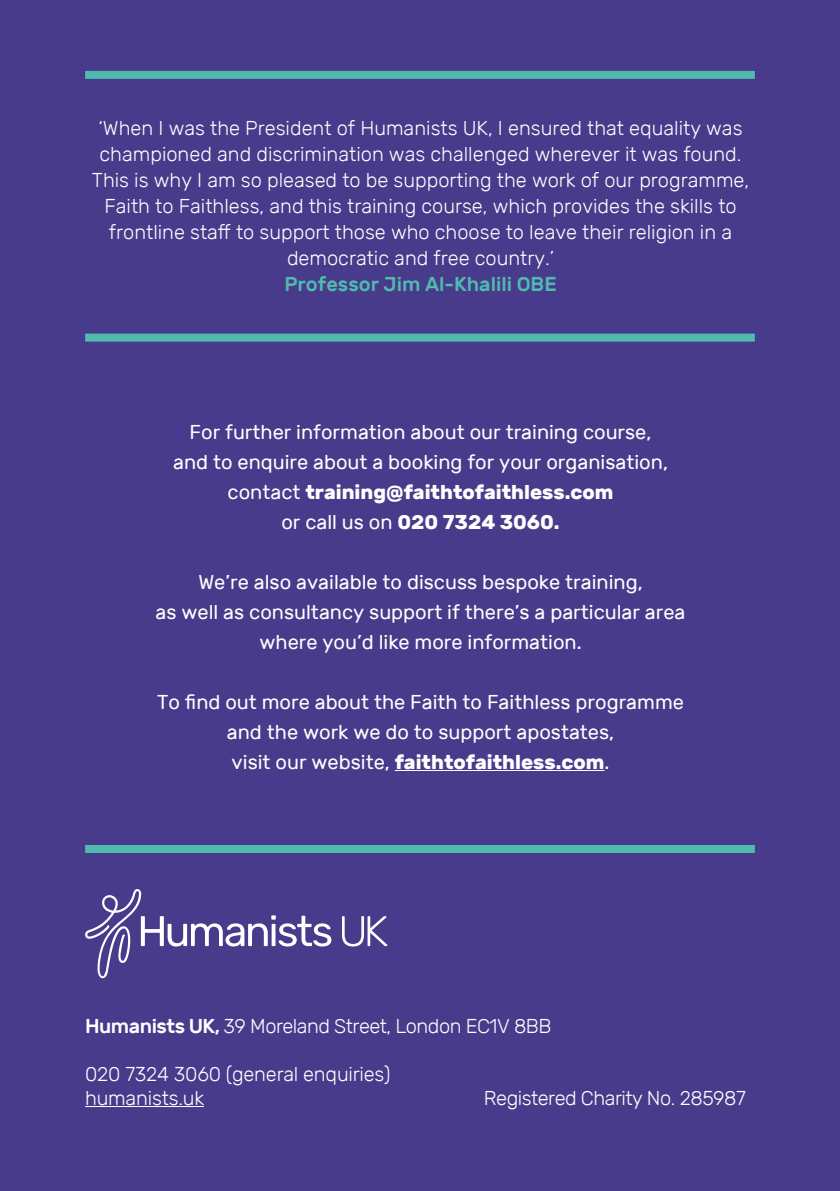
<style>
.page{position:relative;width:840px;height:1191px;background:#fff}
.page>*{position:absolute;margin:0;border:0;box-sizing:border-box;transform-origin:0 0}
.t1{font:20px/30px "Rubik";color:#fff;text-align:center}
.t2{font:300 20px/26px "Rubik";color:#fff}
.t3{font:300 20px "Rubik";letter-spacing:-.025em;color:#fff}
.t4{font:500 20px "Rubik";color:#4fbaad}
.s1{font-weight:700}
.s2{font-weight:500}
</style>
<div class="page">
<div style="left:0;top:0;width:839px;height:1191px;background:#483b8b"></div>
<hr style="left:85px;top:1106px;width:119px;height:1px;background:#fff">
<hr style="left:394px;top:770px;width:210px;height:1px;background:#fff">
<svg style="left:85px;top:889px;width:246px;height:90px"></svg>
<svg style="left:342px;top:916px;width:45px;height:30px"></svg>
<div style="left:85px;top:334px;width:669px;height:8px;background:#4fbaad"></div>
<div style="left:85px;top:71px;width:669px;height:8px;background:#4fbaad"></div>
<div style="left:85px;top:845px;width:669px;height:8px;background:#4fbaad"></div>
<p class="t2" style="left:92px;top:115px;width:658px;text-align:center">‘When I was the President of Humanists UK, I ensured that equality was championed and discrimination was challenged wherever it was found.<br>This is why I am so pleased to be supporting the work of our programme, Faith to Faithless, and this training course, which provides the skills to frontline staff to support those who choose to leave their religion in a democratic and free country.’</p>
<p class="t4" style="left:284px;top:272px;width:273px">Professor Jim Al-Khalili OBE</p>
<p class="t1" style="left:173px;top:417px;width:496px">For further information about our training course, and to enquire about a booking for your organisation, contact <span class="s1">training@faithtofaithless.com<br></span>or call us on <span class="s1">020 7324 3060.</span></p>
<p class="t1" style="left:155px;top:567px;width:531px">We’re also available to discuss bespoke training,<br>as well as consultancy support if there’s a particular area where you’d like more information.</p>
<p class="t1" style="left:157px;top:687px;width:528px">To find out more about the Faith to Faithless programme and the work we do to support apostates,<br>visit our website, <span class="s1">faithtofaithless.com</span>.</p>
<p class="t3" style="left:85px;top:1015px;width:467px"><span class="s2">Humanists UK,</span> 39 Moreland Street, London EC1V 8BB</p>
<p class="t2" style="left:85px;top:1062px;width:307px;line-height:24px">020 7324 3060 (general enquiries) humanists.uk</p>
<p class="t3" style="left:483px;top:1087px;width:263px">Registered Charity No. 285987</p>
</div>
